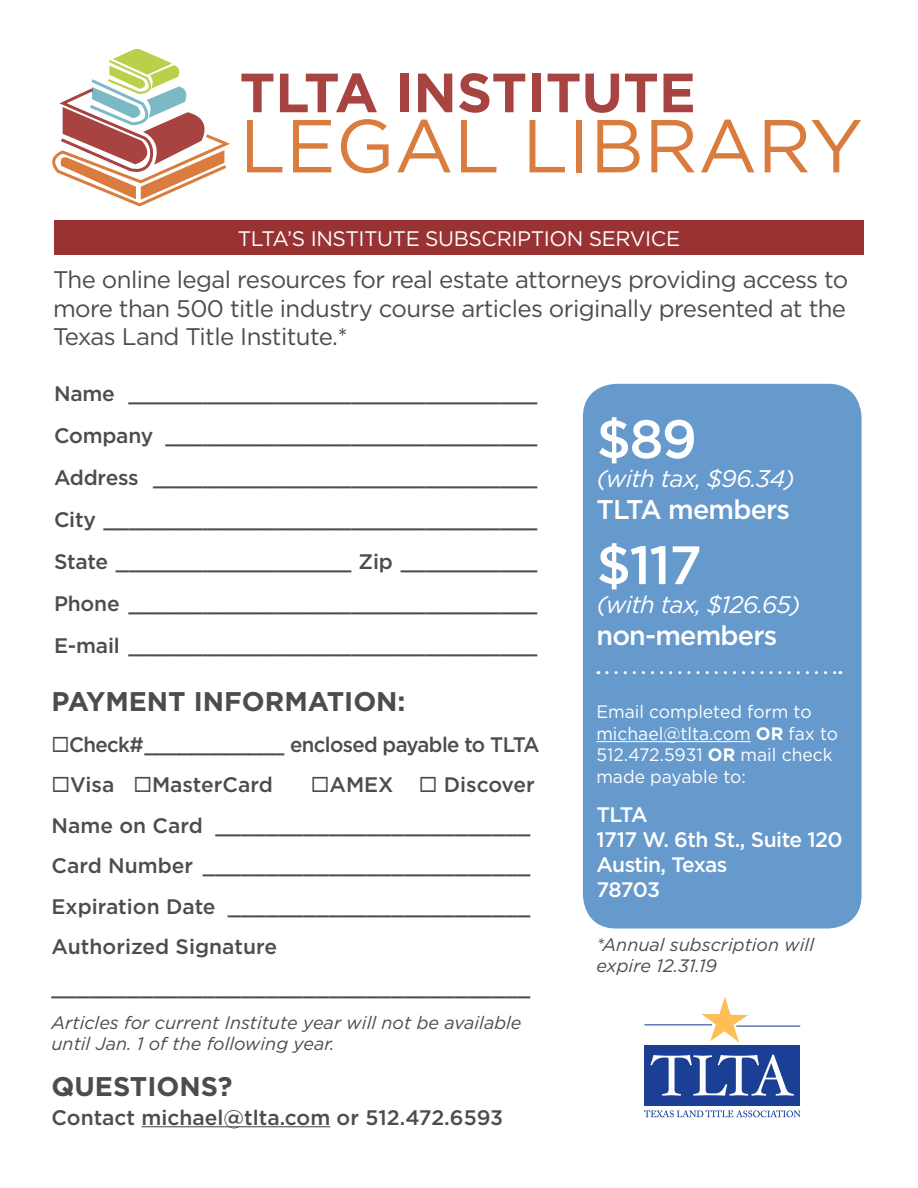
<style>
.page{position:relative;width:918px;height:1188px;background:#fff}
.page>*{position:absolute;margin:0;border:0;box-sizing:border-box;transform-origin:0 0}
.t1{font:74.85px "Gotham";color:#d97c3d}
.t2{font:700 55.2px "Gotham";color:#a74341}
.t3{font:500 54px "Gotham";color:#fff}
.t4{font:700 27px "Gotham";color:#4b4c4d}
.t5{font:500 27px "Gotham";letter-spacing:-.03em;color:#fff}
.t6{font:24px/28.8px "Gotham";letter-spacing:-.025em;color:#4b4c4d;text-align:justify}
.t7{font:italic 24px "Gotham";letter-spacing:-.03em;color:#fff}
.t8{font:500 21px "Gotham";letter-spacing:-.005em;color:#4b4c4d}
.t9{font:500 21px "Gotham";letter-spacing:-.025em;color:#fff}
.t10{font:500 21px "Gotham";letter-spacing:-.03em;color:#4b4c4d}
.t11{font:21px "Gotham";letter-spacing:-.02em;color:#fff}
.t12{font:italic 18px/21.6px "Gotham";color:#4b4c4d}
.t13{font:18px/21.6px "Gotham";color:#fff}
.s1{font-weight:700}
</style>
<div class="page">
<div style="left:583px;top:384px;width:279px;height:544px;background:#69c;border-radius:33px"></div>
<hr style="left:596px;top:741px;width:155px;height:1px;background:#fff">
<svg style="left:607px;top:671px;width:234px;height:3px"></svg>
<hr style="left:644px;top:1024px;width:68px;height:1px;background:#1b3f94">
<hr style="left:736px;top:1026px;width:64px;height:1px;background:#1b3f94">
<svg style="left:701px;top:997px;width:47px;height:46px"></svg>
<div style="left:644px;top:1046px;width:156px;height:60px;background:#1b3f94"></div>
<svg style="left:651px;top:1055px;width:143px;height:41px"></svg>
<svg style="left:644px;top:1110px;width:156px;height:7px"></svg>
<svg style="left:52px;top:50px;width:178px;height:156px"></svg>
<hr style="left:142px;top:1126px;width:188px;height:1px;background:#4b4c4d">
<div style="left:54px;top:221px;width:810px;height:34px;background:#933"></div>
<p class="t2" style="left:240px;top:56px;width:458px">TLTA INSTITUTE</p>
<p class="t1" style="left:240px;top:98px;width:625px">LEGAL LIBRARY</p>
<p class="t11" style="left:238px;top:225px;width:444px">TLTA’S INSTITUTE SUBSCRIPTION SERVICE</p>
<p class="t6" style="left:53px;top:264px;width:797px">The online legal resources for real estate attorneys providing access to more than 500 title industry course articles originally presented at the Texas Land Title Institute.*</p>
<p class="t8" style="left:54px;top:379px;width:485px">Name _________________________________</p>
<p class="t8" style="left:54px;top:421px;width:485px">Company ______________________________</p>
<p class="t8" style="left:54px;top:463px;width:485px">Address _______________________________</p>
<p class="t8" style="left:54px;top:505px;width:485px">City ___________________________________</p>
<p class="t8" style="left:54px;top:547px;width:485px">State ___________________ Zip ___________</p>
<p class="t8" style="left:54px;top:589px;width:485px">Phone _________________________________</p>
<p class="t8" style="left:54px;top:631px;width:485px">E-mail _________________________________</p>
<p class="t4" style="left:52px;top:684px;width:356px">PAYMENT INFORMATION:</p>
<p class="t10" style="left:52px;top:731px;width:489px">◻Check#____________ enclosed payable to TLTA</p>
<p class="t8" style="left:52px;top:771px;width:223px">◻Visa ◻MasterCard</p>
<p class="t8" style="left:311px;top:771px;width:226px">◻AMEX ◻ Discover</p>
<p class="t8" style="left:52px;top:812px;width:480px">Name on Card _________________________</p>
<p class="t8" style="left:52px;top:852px;width:480px">Card Number __________________________</p>
<p class="t8" style="left:52px;top:893px;width:480px">Expiration Date ________________________</p>
<p class="t8" style="left:52px;top:933px;width:227px">Authorized Signature</p>
<p class="t8" style="left:52px;top:974px;width:480px">______________________________________</p>
<p class="t12" style="left:52px;top:1012px;width:472px;line-height:21px">Articles for current Institute year will not be available until Jan. 1 of the following year.</p>
<p class="t4" style="left:52px;top:1069px;width:182px">QUESTIONS?</p>
<p class="t8" style="left:52px;top:1104px;width:453px">Contact michael@tlta.com or 512.472.6593</p>
<p class="t3" style="left:596px;top:404px;width:102px">$89</p>
<p class="t7" style="left:596px;top:463px;width:200px">(with tax, $96.34)</p>
<p class="t5" style="left:596px;top:492px;width:195px">TLTA members</p>
<p class="t3" style="left:596px;top:530px;width:107px">$117</p>
<p class="t7" style="left:596px;top:589px;width:206px">(with tax, $126.65)</p>
<p class="t5" style="left:596px;top:618px;width:182px">non-members</p>
<p class="t13" style="left:596px;top:701px;width:243px">Email completed form to michael@tlta.com <span class="s1">OR</span> fax to<br>512.472.5931 <span class="s1">OR</span> mail check made payable to:</p>
<p class="t9" style="left:596px;top:801px;width:53px">TLTA</p>
<p class="t9" style="left:596px;top:826px;width:248px">1717 W. 6th St., Suite 120</p>
<p class="t9" style="left:596px;top:851px;width:132px">Austin, Texas</p>
<p class="t9" style="left:596px;top:876px;width:65px">78703</p>
<p class="t12" style="left:596px;top:933px;width:219px">*Annual subscription will expire 12.31.19</p>
</div>
